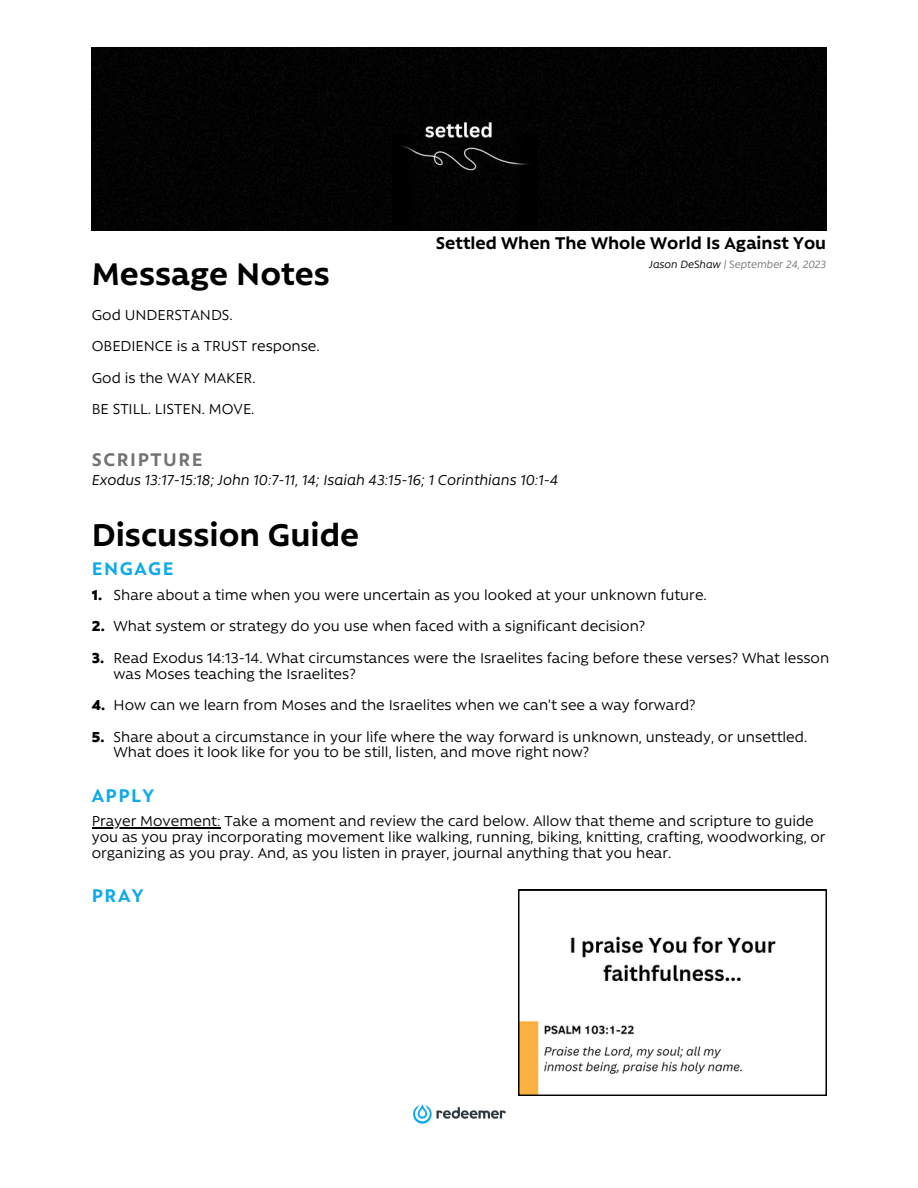
<style>
.page{position:relative;width:918px;height:1188px;background:#fff}
.page>*{position:absolute;margin:0;border:0;box-sizing:border-box;transform-origin:0 0}
.t1{font:700 36px "Rawson Pro";color:#000}
.t2{font:700 21px "Rawson Pro";letter-spacing:.075em;color:#0ca9eb}
.t3{font:700 21px "Rawson Pro";letter-spacing:.075em;color:#737373}
.t4{font:700 19.5px "Rawson Pro";color:#000}
.t5{font:16.5px/15.8px "Rawson Pro";color:#000}
.t6{font:italic 16.5px "Rawson Pro";color:#000}
.t7{font:900 16.5px "Rawson Pro";color:#000}
.t8{font:italic 12px "Rawson Pro";color:#737373}
.s1{color:#000}
</style>
<div class="page">
<div style="left:92px;top:47px;width:734px;height:184px;background:#030202"></div>
<img style="left:413px;top:1104px;width:93px;height:20px">
<svg style="left:518px;top:890px;width:309px;height:206px"></svg>
<hr style="left:92px;top:827px;width:129px;height:2px;background:#000">
<p class="t1" style="left:92px;top:250px;width:240px">Message Notes</p>
<p class="t5" style="left:92px;top:306px;width:143px">God UNDERSTANDS.</p>
<p class="t5" style="left:92px;top:337px;width:229px">OBEDIENCE is a TRUST response.</p>
<p class="t5" style="left:92px;top:369px;width:165px">God is the WAY MAKER.</p>
<p class="t5" style="left:92px;top:400px;width:164px">BE STILL. LISTEN. MOVE.</p>
<p class="t3" style="left:92px;top:445px;width:112px">SCRIPTURE</p>
<p class="t4" style="left:436px;top:230px;width:392px">Settled When The Whole World Is Against You</p>
<p class="t8" style="left:649px;top:256px;width:178px"><span class="s1">Jason DeShaw</span> | September 24, 2023</p>
<p class="t6" style="left:92px;top:469px;width:468px">Exodus 13:17-15:18; John 10:7-11, 14; Isaiah 43:15-16; 1 Corinthians 10:1-4</p>
<p class="t1" style="left:92px;top:511px;width:269px">Discussion Guide</p>
<p class="t2" style="left:92px;top:555px;width:83px">ENGAGE</p>
<p class="t7" style="left:92px;top:584px;width:12px">1.</p>
<p class="t7" style="left:92px;top:615px;width:14px">2.</p>
<p class="t7" style="left:92px;top:647px;width:14px">3.</p>
<p class="t7" style="left:92px;top:694px;width:15px">4.</p>
<p class="t7" style="left:92px;top:726px;width:14px">5.</p>
<p class="t5" style="left:114px;top:586px;width:595px">Share about a time when you were uncertain as you looked at your unknown future.</p>
<p class="t5" style="left:114px;top:617px;width:533px">What system or strategy do you use when faced with a significant decision?</p>
<p class="t5" style="left:114px;top:649px;width:717px">Read Exodus 14:13-14. What circumstances were the Israelites facing before these verses? What lesson was Moses teaching the Israelites?</p>
<p class="t5" style="left:114px;top:696px;width:584px">How can we learn from Moses and the Israelites when we can’t see a way forward?</p>
<p class="t5" style="left:114px;top:728px;width:695px">Share about a circumstance in your life where the way forward is unknown, unsteady, or unsettled.<br>What does it look like for you to be still, listen, and move right now?</p>
<p class="t2" style="left:92px;top:782px;width:64px">APPLY</p>
<p class="t5" style="left:92px;top:812px;width:735px">Prayer Movement: Take a moment and review the card below. Allow that theme and scripture to guide you as you pray incorporating movement like walking, running, biking, knitting, crafting, woodworking, or organizing as you pray. And, as you listen in prayer, journal anything that you hear.</p>
<p class="t2" style="left:92px;top:882px;width:53px">PRAY</p>
</div>
